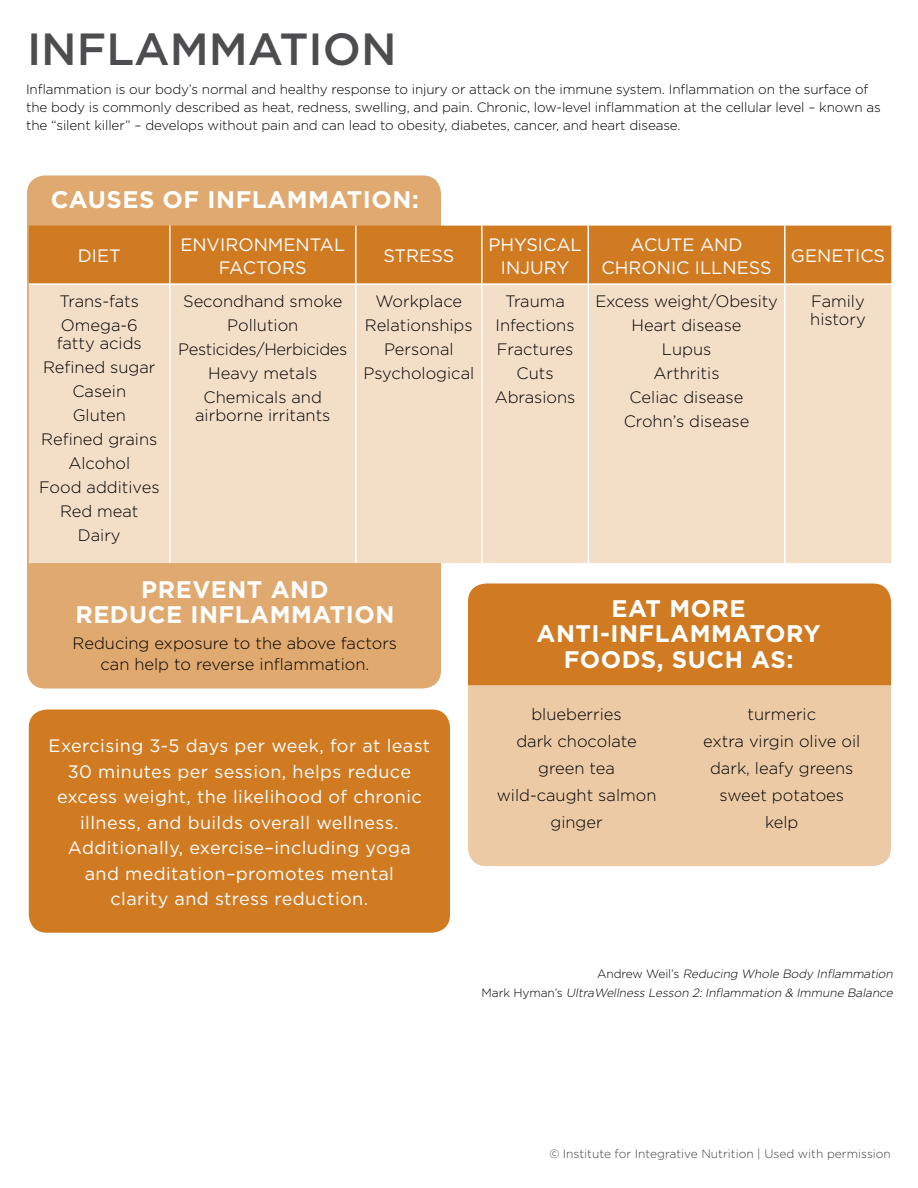
<style>
.page{position:relative;width:918px;height:1188px;background:#fff}
.page>*{position:absolute;margin:0;border:0;box-sizing:border-box;transform-origin:0 0}
.t1{font:500 45px "Gotham";color:#4d4d4f}
.t2{font:700 24px/25.5px "Gotham";letter-spacing:.02em;color:#fff;text-align:center}
.t3{font:18px/25.5px "Gotham";letter-spacing:.02em;color:#fff;text-align:center}
.t4{font:18px/22.5px "Gotham";color:#fff;text-align:center}
.t5{font:300 16.5px/24px "Gotham";color:#000;text-align:center}
.t6{font:300 13.5px/18px "Gotham";letter-spacing:-.01em;color:#000}
.t7{font:italic 300 12px/19.5px "Gotham";color:#000;text-align:right}
.t8{font:300 12px "Gotham";color:#414042}
.s1{font-style:normal}
</style>
<div class="page">
<div style="left:27px;top:176px;width:414px;height:512px;background:#e0a96f;border-radius:18px"></div>
<div style="left:29px;top:226px;width:862px;height:57px;background:#d07a22"></div>
<div style="left:29px;top:285px;width:862px;height:278px;background:#f3dec8"></div>
<hr style="left:169px;top:226px;width:2px;height:57px;background:#fff">
<hr style="left:355px;top:226px;width:2px;height:57px;background:#fff">
<hr style="left:481px;top:226px;width:2px;height:57px;background:#fff">
<hr style="left:588px;top:226px;width:1px;height:57px;background:#fff">
<hr style="left:784px;top:226px;width:2px;height:57px;background:#fff">
<hr style="left:29px;top:283px;width:141px;height:2px;background:#fff">
<hr style="left:170px;top:283px;width:186px;height:2px;background:#fff">
<hr style="left:169px;top:285px;width:2px;height:278px;background:#fff">
<hr style="left:356px;top:283px;width:126px;height:2px;background:#fff">
<hr style="left:355px;top:285px;width:2px;height:278px;background:#fff">
<hr style="left:481px;top:285px;width:2px;height:278px;background:#fff">
<hr style="left:588px;top:285px;width:1px;height:278px;background:#fff">
<hr style="left:784px;top:285px;width:2px;height:278px;background:#fff">
<div style="left:468px;top:584px;width:423px;height:101px;background:#d07a22"></div>
<div style="left:468px;top:685px;width:423px;height:181px;background:#eccaa6"></div>
<div style="left:29px;top:710px;width:421px;height:223px;background:#d07a22;border-radius:18px"></div>
<h1 class="t1" style="left:27px;top:24px;width:371px">INFLAMMATION</h1>
<p class="t6" style="left:26px;top:80px;width:856px">Inflammation is our body’s normal and healthy response to injury or attack on the immune system. Inflammation on the surface of the body is commonly described as heat, redness, swelling, and pain. Chronic, low-level inflammation at the cellular level – known as the “silent killer” – develops without pain and can lead to obesity, diabetes, cancer, and heart disease.</p>
<h2 class="t2" style="left:51px;top:186px;width:370px">CAUSES OF INFLAMMATION:</h2>
<p class="t3" style="left:78px;top:243px;width:45px">DIET</p>
<p class="t4" style="left:180px;top:233px;width:166px">ENVIRONMENTAL<br>FACTORS</p>
<p class="t3" style="left:383px;top:243px;width:72px">STRESS</p>
<p class="t4" style="left:488px;top:233px;width:95px">PHYSICAL<br>INJURY</p>
<p class="t4" style="left:602px;top:233px;width:172px">ACUTE AND<br>CHRONIC ILLNESS</p>
<p class="t4" style="left:791px;top:244px;width:96px">GENETICS</p>
<p class="t5" style="left:59px;top:289px;width:81px;text-align:left">Trans-fats<br>Omega-6</p>
<p class="t5" style="left:39px;top:331px;width:122px">fatty acids<br>Refined sugar<br>Casein<br>Gluten<br>Refined grains<br>Alcohol<br>Food additives<br>Red meat<br>Dairy</p>
<p class="t5" style="left:363px;top:289px;width:112px">Workplace<br>Relationships<br>Personal<br>Psychological</p>
<p class="t5" style="left:495px;top:289px;width:82px">Trauma<br>Infections<br>Fractures<br>Cuts<br>Abrasions</p>
<p class="t5" style="left:595px;top:289px;width:184px">Excess weight/Obesity<br>Heart disease<br>Lupus<br>Arthritis<br>Celiac disease<br>Crohn’s disease</p>
<p class="t5" style="left:810px;top:292px;width:57px;line-height:18px;text-align:left">Family history</p>
<p class="t5" style="left:178px;top:289px;width:171px">Secondhand smoke<br>Pollution<br>Pesticides/Herbicides<br>Heavy metals<br>Chemicals and</p>
<p class="t5" style="left:195px;top:403px;width:137px">airborne irritants</p>
<h2 class="t2" style="left:75px;top:576px;width:320px">PREVENT AND<br>REDUCE INFLAMMATION</h2>
<p class="t5" style="left:73px;top:632px;width:326px;line-height:21px">Reducing exposure to the above factors can help to reverse inflammation.</p>
<p class="t3" style="left:49px;top:733px;width:383px">Exercising 3-5 days per week, for at least 30 minutes per session, helps reduce excess weight, the likelihood of chronic illness, and builds overall wellness.<br>Additionally, exercise–including yoga and meditation–promotes mental<br>clarity and stress reduction.</p>
<h2 class="t2" style="left:537px;top:595px;width:285px">EAT MORE<br>ANTI-INFLAMMATORY<br>FOODS, SUCH AS:</h2>
<p class="t5" style="left:497px;top:700px;width:161px;line-height:27px">blueberries<br>dark chocolate green tea wild-caught salmon ginger</p>
<p class="t5" style="left:703px;top:700px;width:158px;line-height:27px">turmeric<br>extra virgin olive oil dark, leafy greens sweet potatoes kelp</p>
<p class="t7" style="left:482px;top:963px;width:415px"><span class="s1">A n d rew We i l ’ s</span> Reducing Whole Body Inflammation<br><span class="s1">M a r k H y m a n ’ s</span> UltraWellness Lesson 2: Inflammation &amp; Immune Balance</p>
<p class="t8" style="left:549px;top:1148px;width:343px">© Institute for Integrative Nutrition | Used with permission</p>
</div>
